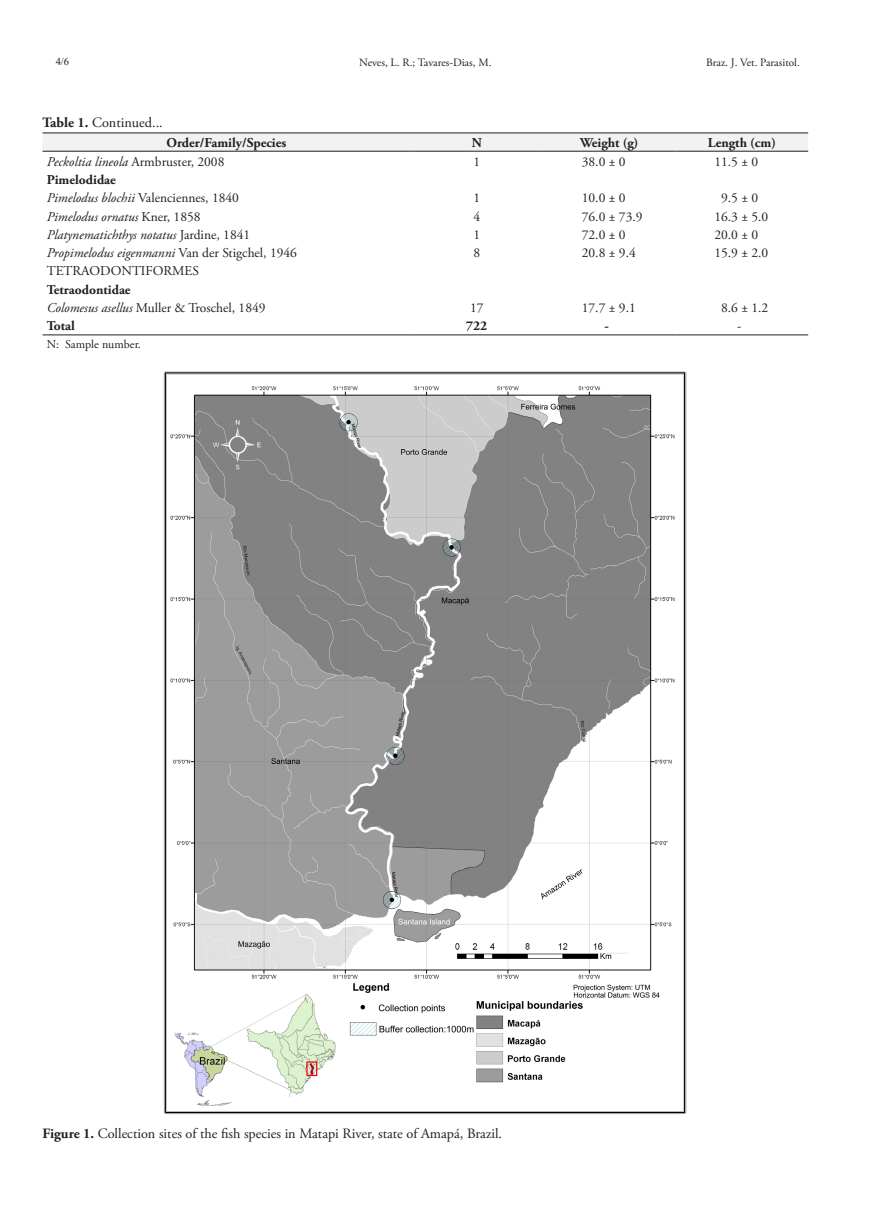
<style>
.page{position:relative;width:872px;height:1212px;background:#fff}
.page>*{position:absolute;margin:0;border:0;box-sizing:border-box;transform-origin:0 0}
.FigureCaption{font:14.25px "Adobe Garamond Pro";color:#231f20}
.TableTitle{font:14.25px "Adobe Garamond Pro";color:#231f20}
.TableBody{font:13.5px "Adobe Garamond Pro";color:#231f20}
.TableBody-2{font:italic 13.5px "Adobe Garamond Pro";color:#231f20}
.TableHead{font:700 13.5px "Adobe Garamond Pro";color:#231f20}
.TableBody-3{font:700 13.5px "Adobe Garamond Pro";color:#231f20}
.TableFootnote{font:12px "Adobe Garamond Pro";color:#231f20}
.t1{font:11.25px "Adobe Garamond Pro";color:#231f20}
.t2{font:10.5px "Times New Roman";color:#231f20}
.s1{color:#fff}
.s2{font-weight:700}
.s3{font-style:normal}
.s4{font-style:italic}
</style>
<div class="page">
<div style="left:43px;top:134px;width:765px;height:17px;background:#f2f2f3"></div>
<hr style="left:43px;top:133px;width:367px;height:1px;background:#231f20">
<hr style="left:410px;top:133px;width:133px;height:1px;background:#231f20">
<hr style="left:543px;top:133px;width:132px;height:1px;background:#231f20">
<hr style="left:675px;top:133px;width:133px;height:1px;background:#231f20">
<hr style="left:43px;top:151px;width:367px;height:1px;background:#231f20">
<hr style="left:410px;top:151px;width:133px;height:1px;background:#231f20">
<hr style="left:543px;top:151px;width:132px;height:1px;background:#231f20">
<hr style="left:675px;top:151px;width:133px;height:1px;background:#231f20">
<hr style="left:43px;top:334px;width:367px;height:1px;background:#231f20">
<hr style="left:410px;top:334px;width:133px;height:1px;background:#231f20">
<hr style="left:543px;top:334px;width:132px;height:1px;background:#231f20">
<hr style="left:675px;top:334px;width:133px;height:1px;background:#231f20">
<img style="left:164px;top:372px;width:523px;height:742px">
<p class="t2" style="left:43px;top:54px;width:28px"><span class="s1">4</span> 4/6</p>
<p class="t1" style="left:359px;top:55px;width:134px">Neves, L. R.; Tavares-Dias, M.</p>
<p class="t1" style="left:706px;top:55px;width:95px">Braz. J. Vet. Parasitol.</p>
<p class="TableTitle" style="left:43px;top:114px;width:122px"><span class="s2">Table 1.</span> Continued...</p>
<p class="TableHead" style="left:167px;top:135px;width:121px">Order/Family/Species</p>
<p class="TableHead" style="left:472px;top:135px;width:12px">N</p>
<p class="TableHead" style="left:580px;top:135px;width:60px">Weight (g)</p>
<p class="TableHead" style="left:708px;top:135px;width:70px">Length (cm)</p>
<p class="TableBody-2" style="left:47px;top:153px;width:179px">Peckoltia lineola <span class="s3">Armbruster, 2008</span></p>
<p class="TableBody" style="left:473px;top:153px;width:8px">1</p>
<p class="TableBody" style="left:582px;top:153px;width:45px">38.0 ± 0</p>
<p class="TableBody" style="left:714px;top:153px;width:45px">11.5 ± 0</p>
<p class="TableBody-3" style="left:47px;top:172px;width:71px">Pimelodidae</p>
<p class="TableBody" style="left:47px;top:190px;width:194px"><span class="s4">Pimelodus blochii</span> Valenciennes, 1840</p>
<p class="TableBody" style="left:473px;top:190px;width:8px">1</p>
<p class="TableBody" style="left:582px;top:190px;width:45px">10.0 ± 0</p>
<p class="TableBody" style="left:721px;top:190px;width:39px">9.5 ± 0</p>
<p class="TableBody-2" style="left:47px;top:208px;width:155px">Pimelodus ornatus <span class="s3">Kner, 1858</span></p>
<p class="TableBody" style="left:473px;top:208px;width:8px">4</p>
<p class="TableBody" style="left:582px;top:208px;width:62px">76.0 ± 73.9</p>
<p class="TableBody" style="left:714px;top:208px;width:55px">16.3 ± 5.0</p>
<p class="TableBody-2" style="left:47px;top:226px;width:205px">Platynematichthys notatus <span class="s3">Jardine, 1841</span></p>
<p class="TableBody" style="left:473px;top:226px;width:8px">1</p>
<p class="TableBody" style="left:582px;top:226px;width:45px">72.0 ± 0</p>
<p class="TableBody" style="left:714px;top:226px;width:45px">20.0 ± 0</p>
<p class="TableBody-2" style="left:47px;top:245px;width:252px">Propimelodus eigenmanni <span class="s3">Van der Stigchel, 1946</span></p>
<p class="TableBody" style="left:473px;top:245px;width:8px">8</p>
<p class="TableBody" style="left:582px;top:245px;width:55px">20.8 ± 9.4</p>
<p class="TableBody" style="left:714px;top:245px;width:55px">15.9 ± 2.0</p>
<p class="TableBody" style="left:47px;top:263px;width:154px">TETRAODONTIFORMES</p>
<p class="TableBody-3" style="left:47px;top:282px;width:85px">Tetraodontidae</p>
<p class="TableBody" style="left:47px;top:300px;width:220px"><span class="s4">Colomesus asellus</span> Muller &amp; Troschel, 1849</p>
<p class="TableBody" style="left:470px;top:300px;width:15px">17</p>
<p class="TableBody" style="left:582px;top:300px;width:55px">17.7 ± 9.1</p>
<p class="TableBody" style="left:721px;top:300px;width:49px">8.6 ± 1.2</p>
<p class="TableBody-3" style="left:47px;top:318px;width:30px">Total</p>
<p class="TableBody-3" style="left:466px;top:318px;width:23px">722</p>
<p class="TableBody-3" style="left:604px;top:318px;width:6px">-</p>
<p class="TableBody" style="left:737px;top:318px;width:6px">-</p>
<p class="TableFootnote" style="left:47px;top:337px;width:96px">N: Sample number.</p>
<p class="FigureCaption" style="left:43px;top:1124px;width:461px"><span class="s2">Figure 1.</span> Collection sites of the fish species in Matapi River, state of Amapá, Brazil.</p>
</div>
